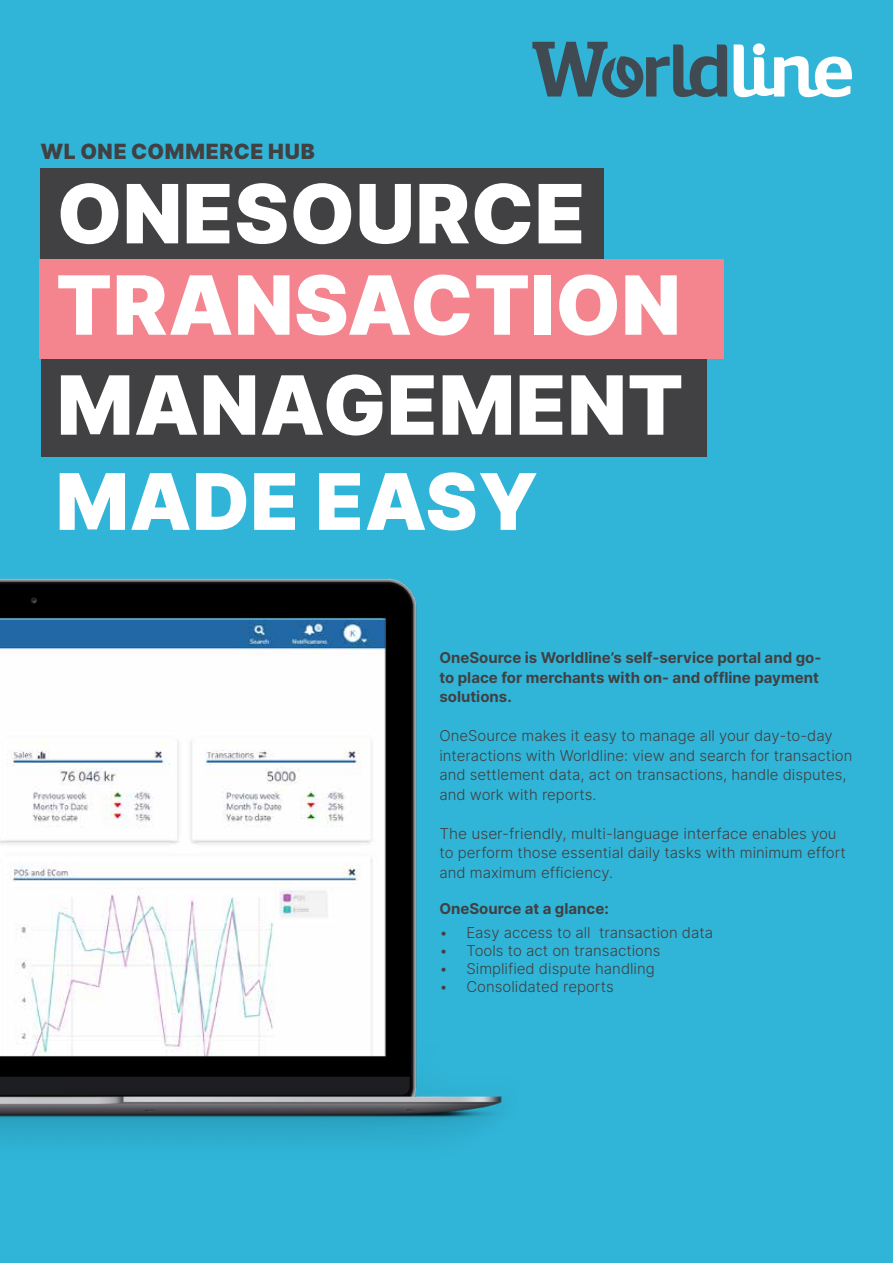
<style>
.page{position:relative;width:893px;height:1263px;background:#30b5d8}
.page>*{position:absolute;margin:0;border:0;box-sizing:border-box;transform-origin:0 0}
.t1{font:900 81.6px/91.3px "Inter";letter-spacing:.01em;color:#fff}
.t2{font:900 78px "Inter";letter-spacing:.01em;color:#fff}
.t3{font:900 21px "Inter";letter-spacing:.035em;color:#414042}
.t4{font:15px/19.5px "Inter Light BETA";color:#414042}
.t5{font:700 15px/19.5px "Inter";color:#414042}
</style>
<div class="page">
<div style="left:41px;top:168px;width:563px;height:91px;background:#414042"></div>
<div style="left:40px;top:259px;width:684px;height:100px;background:#f4858e"></div>
<div style="left:41px;top:359px;width:665px;height:98px;background:#414042"></div>
<img style="left:0;top:578px;width:503px;height:560px">
<svg style="left:753px;top:43px;width:12px;height:12px"></svg>
<svg style="left:734px;top:45px;width:118px;height:52px"></svg>
<svg style="left:532px;top:42px;width:195px;height:56px"></svg>
<h3 class="t3" style="left:41px;top:136px;width:276px">WL ONE COMMERCE HUB</h3>
<h1 class="t1" style="left:56px;top:164px;width:626px">ONESOURCE<br>TRANSACTION</h1>
<h1 class="t1" style="left:57px;top:356px;width:628px">MANAGEMENT</h1>
<h2 class="t2" style="left:56px;top:444px;width:483px">MADE EASY</h2>
<p class="t5" style="left:439px;top:647px;width:383px">OneSource is Worldline’s self-service portal and go&shy;to place for merchants with on- and offline payment solutions.</p>
<p class="t4" style="left:439px;top:725px;width:414px">OneSource makes it easy to manage all your day-to-day interactions with Worldline: view and search for transaction and settlement data, act on transactions, handle disputes, and work with reports.</p>
<p class="t4" style="left:439px;top:823px;width:408px">The user-friendly, multi-language interface enables you to perform those essential daily tasks with minimum effort and maximum efficiency.</p>
<p class="t5" style="left:439px;top:898px;width:171px">OneSource at a glance:</p>
<p class="t4" style="left:439px;top:922px;width:275px">• Easy access to all transaction data</p>
<p class="t4" style="left:439px;top:940px;width:223px">• Tools to act on transactions</p>
<p class="t4" style="left:439px;top:958px;width:217px">• Simplified dispute handling</p>
<p class="t4" style="left:439px;top:976px;width:176px">• Consolidated reports</p>
</div>
